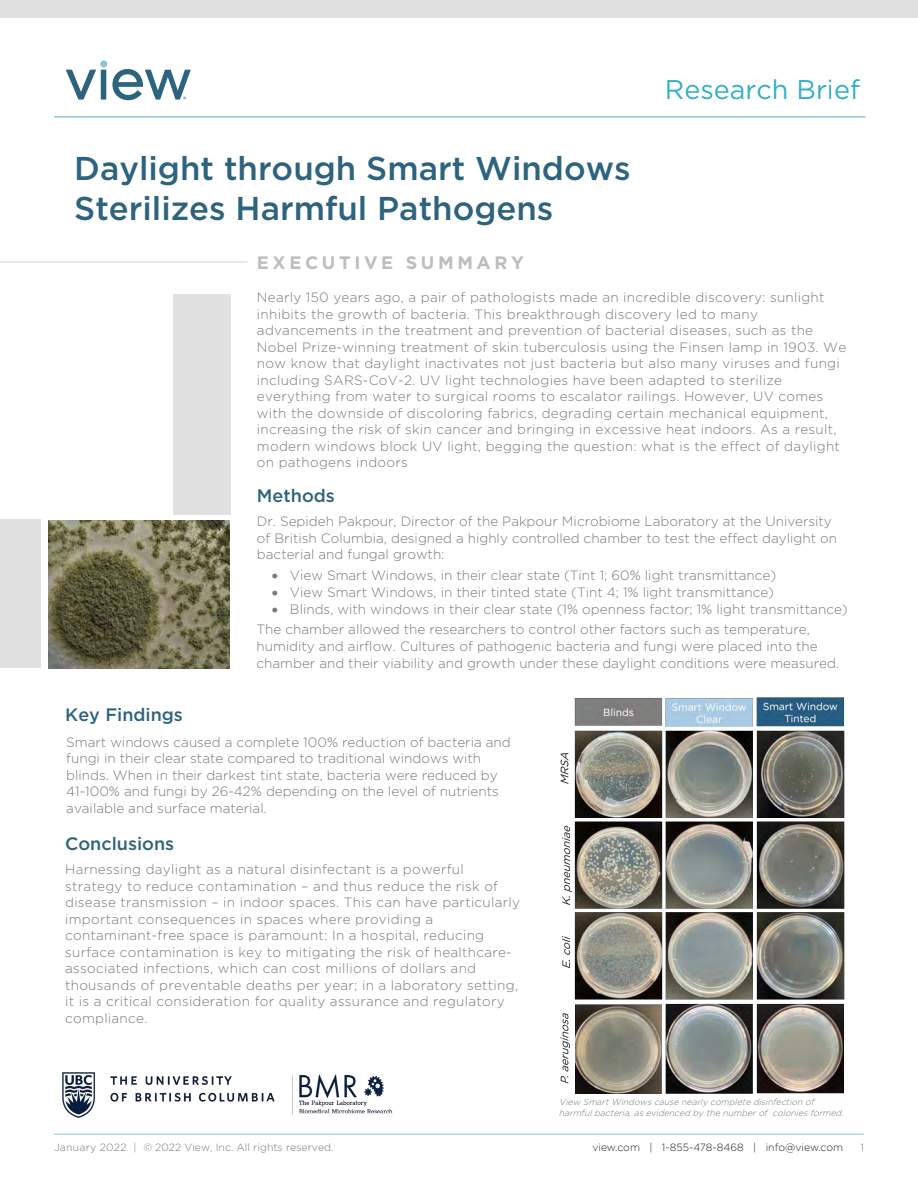
<style>
.page{position:relative;width:918px;height:1188px;background:#fff}
.page>*{position:absolute;margin:0;border:0;box-sizing:border-box;transform-origin:0 0}
.t1{font:500 33px/40px "Gotham";color:#2d637e}
.t2{font:27px "Gotham";color:#32afc8}
.t3{font:500 18px "Gotham";color:#2d637e}
.t4{font:700 18px "Gotham";letter-spacing:.2em;color:#bfbdbc}
.t5{font:300 13.5px/16.5px "Gotham";letter-spacing:.02em;color:#767a79}
.t6{font:300 13.5px/16.5px "Gotham";color:#767a79}
.t7{font:300 10.5px "Gotham";color:#767a79}
.t8{font:300 10.5px "Gotham";color:#231f20}
.t9{font:italic 300 8.7px/10.8px "Gotham";color:#767a79}
</style>
<div class="page">
<svg style="left:66px;top:70px;width:30px;height:30px"></svg>
<div style="left:101px;top:70px;width:5px;height:30px;background:#2d637e"></div>
<div style="left:100px;top:60px;width:7px;height:8px;background:#8ac4dc;border-radius:50%"></div>
<svg style="left:112px;top:69px;width:79px;height:31px"></svg>
<hr style="left:54px;top:117px;width:812px;height:1px;background:#8ac4dc">
<img style="left:48px;top:520px;width:182px;height:148px">
<div style="left:0;top:519px;width:40px;height:148px;background:#e1e1e1"></div>
<div style="left:173px;top:294px;width:57px;height:220px;background:#e1e1e1"></div>
<hr style="left:0;top:261px;width:247px;height:2px;background:#e1e1e1">
<div style="left:0;top:0;width:918px;height:17px;background:#e1e1e1"></div>
<hr style="left:54px;top:1134px;width:810px;height:1px;background:#8ac4dc">
<img style="left:62px;top:1073px;width:213px;height:45px">
<img style="left:292px;top:1074px;width:101px;height:41px">
<img style="left:560px;top:697px;width:285px;height:396px">
<h2 class="t2" style="left:665px;top:73px;width:197px">Research Brief</h2>
<p class="t1" style="left:74px;top:148px;width:558px">Daylight through Smart Windows<br>Sterilizes Harmful Pathogens</p>
<p class="t4" style="left:257px;top:252px;width:268px">EXECUTIVE SUMMARY</p>
<p class="t5" style="left:257px;top:289px;width:591px">Nearly 150 years ago, a pair of pathologists made an incredible discovery: sunlight inhibits the growth of bacteria. This breakthrough discovery led to many advancements in the treatment and prevention of bacterial diseases, such as the Nobel Prize-winning treatment of skin tuberculosis using the Finsen lamp in 1903. We now know that daylight inactivates not just bacteria but also many viruses and fungi including SARS-CoV-2. UV light technologies have been adapted to sterilize everything from water to surgical rooms to escalator railings. However, UV comes with the downside of discoloring fabrics, degrading certain mechanical equipment, increasing the risk of skin cancer and bringing in excessive heat indoors. As a result, modern windows block UV light, begging the question: what is the effect of daylight on pathogens indoors?</p>
<p class="t3" style="left:257px;top:483px;width:79px">Methods</p>
<p class="t6" style="left:257px;top:513px;width:582px">Dr. Sepideh Pakpour, Director of the Pakpour Microbiome Laboratory at the University of British Columbia, designed a highly controlled chamber to test the effect daylight on bacterial and fungal growth:</p>
<p class="t6" style="left:272px;top:567px;width:506px">• View Smart Windows, in their clear state (Tint 1; 60% light transmittance)</p>
<p class="t6" style="left:272px;top:584px;width:504px">• View Smart Windows, in their tinted state (Tint 4; 1% light transmittance)</p>
<p class="t6" style="left:257px;top:599px;width:593px;line-height:20.2px;text-indent:15px">• Blinds, with windows in their clear state (1% openness factor; 1% light transmittance)<br>The chamber allowed the researchers to control other factors such as temperature,</p>
<p class="t6" style="left:257px;top:637px;width:584px">humidity and airflow. Cultures of pathogenic bacteria and fungi were placed into the chamber and their viability and growth under these daylight conditions were measured.</p>
<p class="t3" style="left:65px;top:702px;width:119px">Key Findings</p>
<p class="t6" style="left:66px;top:734px;width:446px">Smart windows caused a complete 100% reduction of bacteria and fungi in their clear state compared to traditional windows with blinds. When in their darkest tint state, bacteria were reduced by 41-100% and fungi by 26-42% depending on the level of nutrients available and surface material.</p>
<p class="t3" style="left:65px;top:832px;width:111px">Conclusions</p>
<p class="t5" style="left:65px;top:861px;width:456px">Harnessing daylight as a natural disinfectant is a powerful strategy to reduce contamination – and thus reduce the risk of disease transmission – in indoor spaces. This can have particularly important consequences in spaces where providing a contaminant-free space is paramount: In a hospital, reducing surface contamination is key to mitigating the risk of healthcare&shy;associated infections, which can cost millions of dollars and thousands of preventable deaths per year; in a laboratory setting, it is a critical consideration for quality assurance and regulatory compliance.</p>
<p class="t9" style="left:559px;top:1096px;width:288px">View SmartWindowscause nearly complete disinfection of harmfulbacteria,asevidenced by the numberof coloniesformed.</p>
<p class="t7" style="left:54px;top:1141px;width:281px">January 2022 | © 2022 View, Inc. All rights reserved.</p>
<p class="t8" style="left:592px;top:1141px;width:252px">view.com | 1-855-478-8468 | info@view.com</p>
<p class="t7" style="left:861px;top:1141px;width:5px">1</p>
</div>
